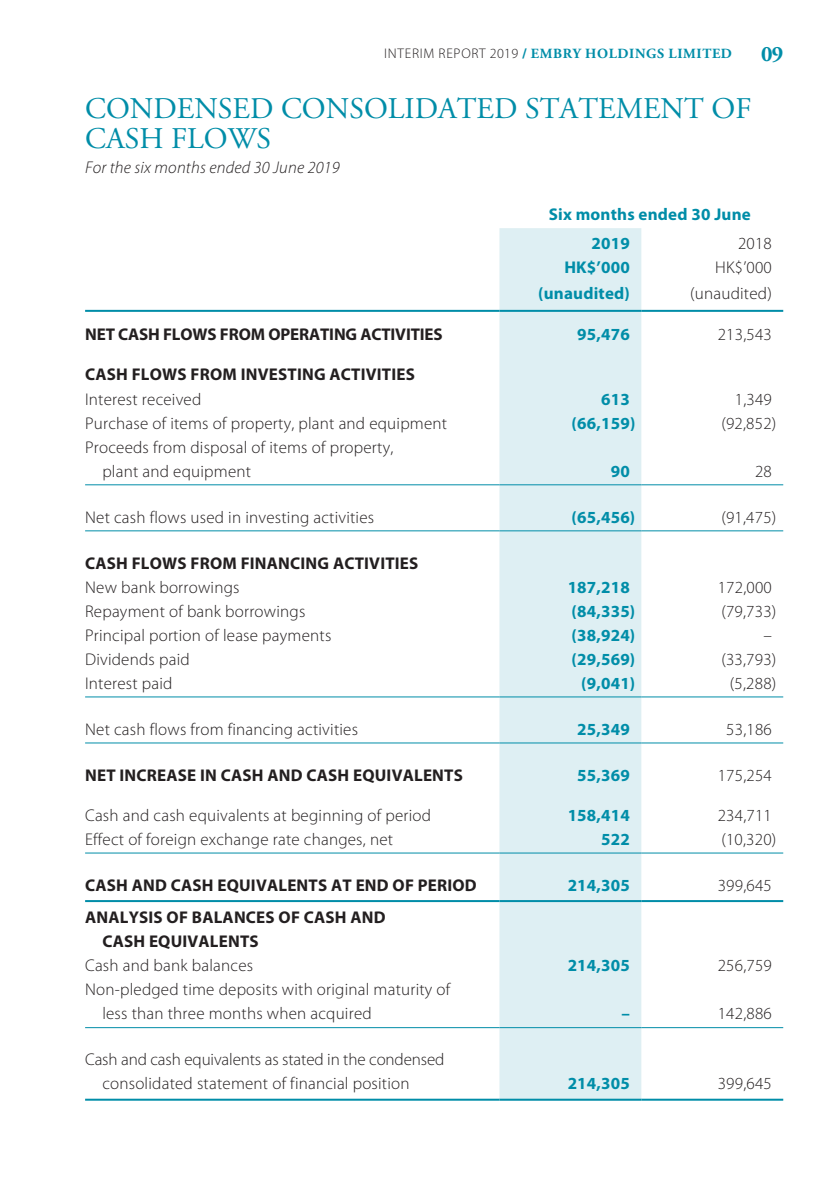
<style>
.page{position:relative;width:840px;height:1191px;background:#fff}
.page>*{position:absolute;margin:0;border:0;box-sizing:border-box;transform-origin:0 0}
.t1{font:30px/30px "Adobe Garamond Pro";color:#008da8}
.t2{font:700 22px "Adobe Garamond Pro";color:#008da8}
.t3{font:300 17px/24px "Myriad Pro";letter-spacing:.015em;color:#231f20}
.t4{font:700 17px/24px "Myriad Pro";letter-spacing:.01em;color:#231f20}
.t5{font:700 17px/29.6px "Myriad Pro";letter-spacing:.01em;color:#008da8}
.t6{font:700 17px "Myriad Pro";letter-spacing:-.01em;color:#231f20}
.t7{font:italic 300 17px "Myriad Pro";letter-spacing:.01em;color:#231f20}
.t8{font:700 14px "Adobe Garamond Pro";letter-spacing:.045em;color:#008da8}
.s1{font-family:"Myriad Pro";font-weight:300;color:#231f20}
.s2{font-family:"Myriad Pro"}
</style>
<div class="page">
<div style="left:499px;top:228px;width:142px;height:870px;background:#deeff3"></div>
<hr style="left:85px;top:310px;width:414px;height:2px;background:#008da8">
<hr style="left:499px;top:310px;width:142px;height:2px;background:#008da8">
<hr style="left:641px;top:310px;width:141px;height:2px;background:#008da8">
<hr style="left:85px;top:484px;width:414px;height:1px;background:#008da8">
<hr style="left:499px;top:484px;width:142px;height:1px;background:#008da8">
<hr style="left:641px;top:484px;width:141px;height:1px;background:#008da8">
<hr style="left:85px;top:530px;width:414px;height:1px;background:#008da8">
<hr style="left:499px;top:530px;width:142px;height:1px;background:#008da8">
<hr style="left:641px;top:530px;width:141px;height:1px;background:#008da8">
<hr style="left:85px;top:696px;width:414px;height:1px;background:#008da8">
<hr style="left:499px;top:696px;width:142px;height:1px;background:#008da8">
<hr style="left:641px;top:696px;width:141px;height:1px;background:#008da8">
<hr style="left:85px;top:742px;width:414px;height:1px;background:#008da8">
<hr style="left:499px;top:742px;width:142px;height:1px;background:#008da8">
<hr style="left:641px;top:742px;width:141px;height:1px;background:#008da8">
<hr style="left:85px;top:852px;width:414px;height:1px;background:#008da8">
<hr style="left:499px;top:852px;width:142px;height:1px;background:#008da8">
<hr style="left:641px;top:852px;width:141px;height:1px;background:#008da8">
<hr style="left:85px;top:900px;width:414px;height:2px;background:#008da8">
<hr style="left:499px;top:900px;width:142px;height:2px;background:#008da8">
<hr style="left:641px;top:900px;width:141px;height:2px;background:#008da8">
<hr style="left:85px;top:1027px;width:414px;height:1px;background:#008da8">
<hr style="left:499px;top:1027px;width:142px;height:1px;background:#008da8">
<hr style="left:641px;top:1027px;width:141px;height:1px;background:#008da8">
<hr style="left:85px;top:1098px;width:414px;height:2px;background:#008da8">
<hr style="left:499px;top:1098px;width:142px;height:2px;background:#008da8">
<hr style="left:641px;top:1098px;width:141px;height:2px;background:#008da8">
<p class="t8" style="left:384px;top:45px;width:349px"><span class="s1">INTERIM REPORT 2019</span> <span class="s2">/</span> EMBRY HOLDINGS LIMITED</p>
<p class="t2" style="left:760px;top:40px;width:24px">09</p>
<h1 class="t1" style="left:85px;top:93px;width:667px">CONDENSED CONSOLIDATED STATEMENT OF<br>CASH FLOWS</h1>
<p class="t7" style="left:85px;top:161px;width:256px">For the six months ended 30 June 2019</p>
<p class="t5" style="left:591px;top:201px;width:161px;text-indent:-43px">Six months ended 30 June<br>2019</p>
<p class="t3" style="left:737px;top:233px;width:35px">2018</p>
<p class="t5" style="left:564px;top:254px;width:67px">HK$’000</p>
<p class="t3" style="left:714px;top:257px;width:58px">HK$’000</p>
<p class="t5" style="left:538px;top:280px;width:93px">(unaudited)</p>
<p class="t3" style="left:689px;top:283px;width:83px">(unaudited)</p>
<p class="t6" style="left:85px;top:328px;width:359px">NET CASH FLOWS FROM OPERATING ACTIVITIES</p>
<p class="t5" style="left:577px;top:321px;width:54px">95,476</p>
<p class="t3" style="left:717px;top:324px;width:56px">213,543</p>
<p class="t4" style="left:85px;top:364px;width:331px">CASH FLOWS FROM INVESTING ACTIVITIES</p>
<p class="t3" style="left:85px;top:388px;width:118px">Interest received</p>
<p class="t5" style="left:601px;top:385px;width:30px">613</p>
<p class="t3" style="left:734px;top:388px;width:39px">1,349</p>
<p class="t3" style="left:85px;top:412px;width:363px">Purchase of items of property, plant and equipment</p>
<p class="t5" style="left:571px;top:409px;width:65px">(66,159)</p>
<p class="t3" style="left:721px;top:412px;width:56px">(92,852)</p>
<p class="t3" style="left:102px;top:436px;width:292px;text-indent:-17px">Proceeds from disposal of items of property, plant and equipment</p>
<p class="t5" style="left:610px;top:457px;width:21px">90</p>
<p class="t3" style="left:754px;top:460px;width:18px">28</p>
<p class="t3" style="left:85px;top:506px;width:290px">Net cash flows used in investing activities</p>
<p class="t5" style="left:571px;top:503px;width:65px">(65,456)</p>
<p class="t3" style="left:720px;top:506px;width:56px">(91,475)</p>
<p class="t4" style="left:85px;top:552px;width:334px">CASH FLOWS FROM FINANCING ACTIVITIES</p>
<p class="t3" style="left:85px;top:576px;width:156px">New bank borrowings</p>
<p class="t5" style="left:567px;top:573px;width:64px">187,218</p>
<p class="t3" style="left:717px;top:576px;width:56px">172,000</p>
<p class="t3" style="left:85px;top:600px;width:222px">Repayment of bank borrowings</p>
<p class="t5" style="left:571px;top:597px;width:65px">(84,335)</p>
<p class="t3" style="left:720px;top:600px;width:56px">(79,733)</p>
<p class="t3" style="left:85px;top:624px;width:247px">Principal portion of lease payments</p>
<p class="t5" style="left:571px;top:621px;width:65px">(38,924)</p>
<p class="t3" style="left:763px;top:624px;width:10px">–</p>
<p class="t3" style="left:85px;top:648px;width:106px">Dividends paid</p>
<p class="t5" style="left:571px;top:645px;width:65px">(29,569)</p>
<p class="t3" style="left:720px;top:648px;width:56px">(33,793)</p>
<p class="t3" style="left:85px;top:672px;width:89px">Interest paid</p>
<p class="t5" style="left:581px;top:669px;width:56px">(9,041)</p>
<p class="t3" style="left:729px;top:672px;width:48px">(5,288)</p>
<p class="t3" style="left:85px;top:718px;width:274px">Net cash flows from financing activities</p>
<p class="t5" style="left:577px;top:715px;width:54px">25,349</p>
<p class="t3" style="left:725px;top:718px;width:47px">53,186</p>
<p class="t4" style="left:85px;top:764px;width:379px">NET INCREASE IN CASH AND CASH EQUIVALENTS</p>
<p class="t5" style="left:577px;top:761px;width:54px">55,369</p>
<p class="t3" style="left:717px;top:764px;width:56px">175,254</p>
<p class="t3" style="left:85px;top:804px;width:347px">Cash and cash equivalents at beginning of period</p>
<p class="t5" style="left:567px;top:801px;width:64px">158,414</p>
<p class="t3" style="left:717px;top:804px;width:56px">234,711</p>
<p class="t3" style="left:85px;top:828px;width:309px">Effect of foreign exchange rate changes, net</p>
<p class="t5" style="left:601px;top:825px;width:30px">522</p>
<p class="t3" style="left:720px;top:828px;width:56px">(10,320)</p>
<p class="t4" style="left:85px;top:874px;width:393px">CASH AND CASH EQUIVALENTS AT END OF PERIOD</p>
<p class="t5" style="left:567px;top:871px;width:64px">214,305</p>
<p class="t3" style="left:717px;top:874px;width:56px">399,645</p>
<p class="t4" style="left:102px;top:907px;width:284px;text-indent:-17px">ANALYSIS OF BALANCES OF CASH AND<br>CASH EQUIVALENTS</p>
<p class="t3" style="left:85px;top:955px;width:169px">Cash and bank balances</p>
<p class="t5" style="left:567px;top:952px;width:64px">214,305</p>
<p class="t3" style="left:717px;top:955px;width:56px">256,759</p>
<p class="t3" style="left:102px;top:979px;width:349px;text-indent:-17px">Non-pledged time deposits with original maturity of less than three months when acquired</p>
<p class="t5" style="left:621px;top:1000px;width:10px">–</p>
<p class="t3" style="left:717px;top:1003px;width:56px">142,886</p>
<p class="t3" style="left:102px;top:1049px;width:343px;text-indent:-17px">Cash and cash equivalents as stated in the condensed consolidated statement of financial position</p>
<p class="t5" style="left:567px;top:1070px;width:64px">214,305</p>
<p class="t3" style="left:717px;top:1073px;width:56px">399,645</p>
</div>
